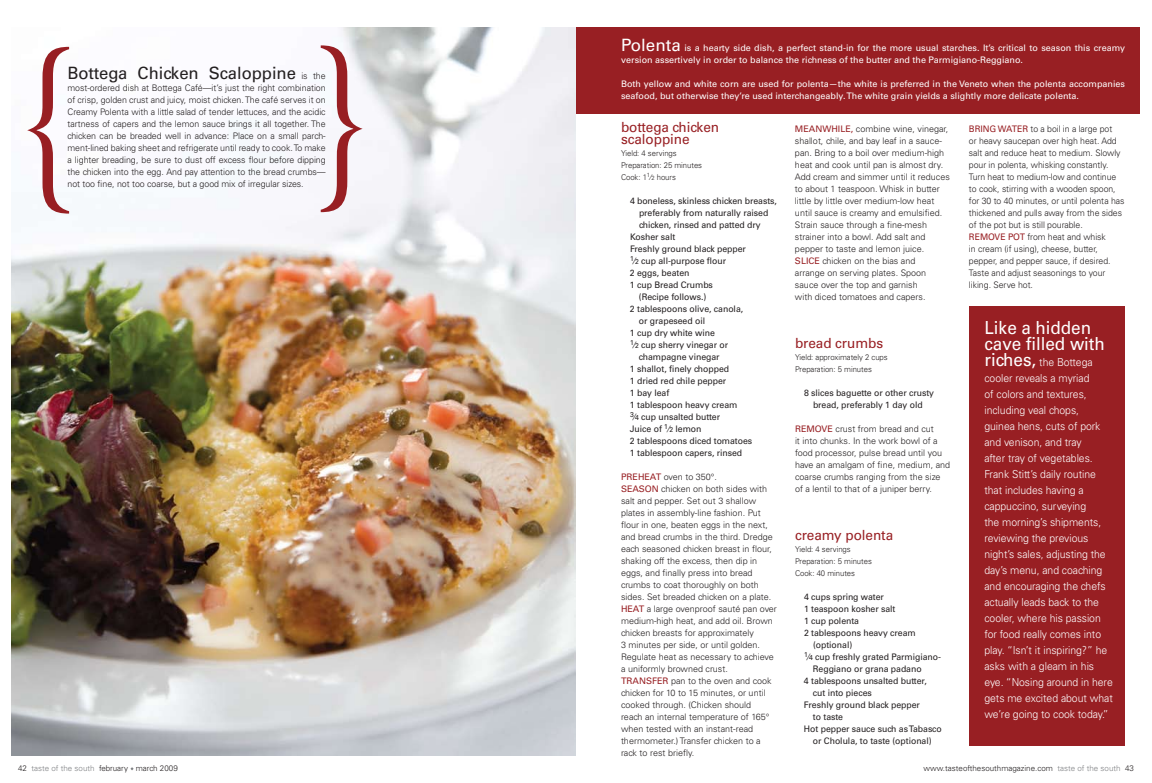
<style>
.page{position:relative;width:1152px;height:783px;background:#fff}
.page>*{position:absolute;margin:0;border:0;box-sizing:border-box;transform-origin:0 0}
.t1{font:201.4px "Berkeley";color:#981f23}
.t2{font:18px/16px "Univers";letter-spacing:-.005em;color:#fff;scale:.95 1}
.t3{font:17px "Univers";letter-spacing:-.005em;color:#231f20}
.t4{font:14px/12px "Univers";letter-spacing:-.005em;color:#981f23}
.t5{font:300 11px/16px "Univers";letter-spacing:-.005em;color:#fff;scale:.95 1}
.t6{font:300 9px/12px "Univers";color:#231f20}
.t7{font:9px/12px "Univers";letter-spacing:-.005em;color:#231f20;text-align:center}
.t8{font:9px/12px "Univers";color:#fff}
.t9{font:300 8px/12px "Univers";letter-spacing:-.005em;color:#231f20}
.s1{font-weight:300;font-size:9px}
.s2{font-size:17px}
.s3{font-size:6px}
.s4{font-size:7px}
.s5{font-weight:400;color:#981f23}
.s6{font-weight:400;font-size:18px}
.s7{color:#808285}
</style>
<div class="page">
<div style="left:576px;top:27px;width:564px;height:87px;background:#981f23"></div>
<img style="left:11px;top:27px;width:565px;height:729px">
<div style="left:969px;top:307px;width:156px;height:439px;background:#981f23"></div>
<h1 class="t1" style="left:377px;top:240px;width:69px;rotate:-180deg">{</h1>
<h1 class="t1" style="left:13px;top:19px;width:69px">{</h1>
<h3 class="t3" style="left:138px;top:63px;width:190px">Chicken Scaloppine <span class="s1">is the</span></h3>
<h3 class="t3" style="left:68px;top:63px;width:61px">Bottega</h3>
<p class="t6" style="left:68px;top:82px;width:260px">most-ordered dish at Bottega Café—it’s just the right combination of crisp, golden crust and juicy, moist chicken. The café serves it on</p>
<p class="t6" style="left:68px;top:106px;width:260px;text-align:justify">Creamy Polenta with a little salad of tender lettuces, and the acidic tartness of capers and the lemon sauce brings it all together. The chicken can be breaded well in advance: Place on a small parch&shy;ment-lined baking sheet and refrigerate until ready to cook. To make a lighter breading, be sure to dust off excess flour before dipping the chicken into the egg. And pay attention to the bread crumbs— not too fine, not too coarse, but a good mix of irregular sizes.</p>
<p class="t8" style="left:621px;top:42px;width:506px"><span class="s2">Polenta</span> is a hearty side dish, a perfect stand-in for the more usual starches. It’s critical to season this creamy version assertively in order to balance the richness of the butter and the Parmigiano-Reggiano.</p>
<p class="t8" style="left:621px;top:78px;width:506px">Both yellow and white corn are used for polenta—the white is preferred in the Veneto when the polenta accompanies seafood, but otherwise they’re used interchangeably. The white grain yields a slightly more delicate polenta.</p>
<h3 class="t4" style="left:621px;top:121px;width:100px">bottega chicken scaloppine</h3>
<p class="t9" style="left:621px;top:147px;width:83px">Yield: 4 servings<br>Preparation: 25 minutes<br>Cook: 1<sup>1</sup>⁄<span class="s3">2</span> hours</p>
<p class="t7" style="left:630px;top:195px;width:149px">4 boneless, skinless chicken breasts,</p>
<p class="t7" style="left:639px;top:207px;width:131px">preferably from naturally raised</p>
<p class="t7" style="left:639px;top:219px;width:123px">chicken, rinsed and patted dry</p>
<p class="t7" style="left:630px;top:231px;width:47px">Kosher salt</p>
<p class="t7" style="left:630px;top:243px;width:117px">Freshly ground black pepper</p>
<p class="t7" style="left:630px;top:255px;width:98px"><sup>1</sup>⁄<span class="s4">2</span> cup all-purpose flour</p>
<p class="t7" style="left:630px;top:267px;width:61px">2 eggs, beaten</p>
<p class="t7" style="left:630px;top:279px;width:85px">1 cup Bread Crumbs</p>
<p class="t7" style="left:639px;top:291px;width:69px">(Recipe follows.)</p>
<p class="t7" style="left:630px;top:303px;width:115px">2 tablespoons olive, canola,</p>
<p class="t7" style="left:639px;top:315px;width:68px">or grapeseed oil</p>
<p class="t7" style="left:630px;top:327px;width:86px">1 cup dry white wine</p>
<p class="t7" style="left:630px;top:339px;width:100px"><sup>1</sup>⁄<span class="s4">2</span> cup sherry vinegar or</p>
<p class="t7" style="left:639px;top:351px;width:82px">champagne vinegar</p>
<p class="t7" style="left:630px;top:363px;width:101px">1 shallot, finely chopped</p>
<p class="t7" style="left:630px;top:375px;width:98px">1 dried red chile pepper</p>
<p class="t7" style="left:630px;top:387px;width:41px">1 bay leaf</p>
<p class="t7" style="left:630px;top:399px;width:109px">1 tablespoon heavy cream</p>
<p class="t7" style="left:630px;top:411px;width:92px"><sup>3</sup>⁄<span class="s4">4</span> cup unsalted butter</p>
<p class="t7" style="left:630px;top:423px;width:73px">Juice of <sup>1</sup>⁄<span class="s4">2</span> lemon</p>
<p class="t7" style="left:630px;top:435px;width:124px">2 tablespoons diced tomatoes</p>
<p class="t7" style="left:630px;top:447px;width:114px">1 tablespoon capers, rinsed</p>
<p class="t6" style="left:621px;top:471px;width:157px"><span class="s5">Preheat</span> oven to 350°.<br><span class="s5">Season</span> chicken on both sides with salt and pepper. Set out 3 shallow plates in assembly-line fashion. Put flour in one, beaten eggs in the next, and bread crumbs in the third. Dredge each seasoned chicken breast in flour, shaking off the excess, then dip in eggs, and finally press into bread crumbs to coat thoroughly on both sides. Set breaded chicken on a plate.<br><span class="s5">H eat</span> a large ovenproof sauté pan over medium-high heat, and add oil. Brown chicken breasts for approximately<br>3 minutes per side, or until golden.<br>Regulate heat as necessary to achieve a uniformly browned crust.<br><span class="s5">Transfer</span> pan to the oven and cook chicken for 10 to 15 minutes, or until cooked through. (Chicken should<br>reach an internal temperature of 165° when tested with an instant-read thermometer.) Transfer chicken to a rack to rest briefly.</p>
<p class="t6" style="left:795px;top:123px;width:156px"><span class="s5">M eanwhile,</span> combine wine, vinegar, shallot, chile, and bay leaf in a sauce&shy;pan. Bring to a boil over medium-high heat and cook until pan is almost dry.<br>Add cream and simmer until it reduces to about 1 teaspoon. Whisk in butter little by little over medium-low heat until sauce is creamy and emulsified.<br>Strain sauce through a fine-mesh strainer into a bowl. Add salt and pepper to taste and lemon juice.<br><span class="s5">Slice</span> chicken on the bias and<br>arrange on serving plates. Spoon sauce over the top and garnish<br>with diced tomatoes and capers.</p>
<h3 class="t4" style="left:795px;top:337px;width:90px">bread crumbs</h3>
<p class="t9" style="left:795px;top:351px;width:94px">Yield: approximately 2 cups<br>Preparation: 5 minutes</p>
<p class="t7" style="left:804px;top:387px;width:132px">8 slices baguette or other crusty bread, preferably 1 day old</p>
<p class="t6" style="left:795px;top:423px;width:157px"><span class="s5">Remove</span> crust from bread and cut<br>it into chunks. In the work bowl of a food processor, pulse bread until you have an amalgam of fine, medium, and coarse crumbs ranging from the size of a lentil to that of a juniper berry.</p>
<h3 class="t4" style="left:795px;top:529px;width:100px">creamy polenta</h3>
<p class="t9" style="left:795px;top:543px;width:78px">Yield: 4 servings<br>Preparation: 5 minutes<br>Cook: 40 minutes</p>
<p class="t7" style="left:804px;top:591px;width:81px">4 cups spring water</p>
<p class="t7" style="left:804px;top:603px;width:93px">1 teaspoon kosher salt</p>
<p class="t7" style="left:804px;top:615px;width:57px">1 cup polenta</p>
<p class="t7" style="left:804px;top:627px;width:113px">2 tablespoons heavy cream</p>
<p class="t7" style="left:813px;top:639px;width:41px">(optional)</p>
<p class="t7" style="left:804px;top:651px;width:139px"><sup>1</sup>⁄<span class="s4">4</span> cup freshly grated Parmigiano-</p>
<p class="t7" style="left:813px;top:663px;width:110px">Reggiano or grana padano</p>
<p class="t7" style="left:804px;top:675px;width:124px">4 tablespoons unsalted butter,</p>
<p class="t7" style="left:813px;top:687px;width:60px">cut into pieces</p>
<p class="t7" style="left:804px;top:699px;width:117px">Freshly ground black pepper</p>
<p class="t7" style="left:813px;top:711px;width:32px">to taste</p>
<p class="t7" style="left:804px;top:723px;width:139px">Hot pepper sauce such as Tabasco</p>
<p class="t7" style="left:813px;top:735px;width:120px">or Cholula, to taste (optional)</p>
<p class="t6" style="left:969px;top:123px;width:157px"><span class="s5">Bring water</span> to a boil in a large pot<br>or heavy saucepan over high heat. Add salt and reduce heat to medium. Slowly pour in polenta, whisking constantly.<br>Turn heat to medium-low and continue to cook, stirring with a wooden spoon, for 30 to 40 minutes, or until polenta has thickened and pulls away from the sides of the pot but is still pourable.<br><span class="s5">Remove pot</span> from heat and whisk<br>in cream (if using), cheese, butter, pepper, and pepper sauce, if desired.<br>Taste and adjust seasonings to your liking. Serve hot.</p>
<h2 class="t2" style="left:984px;top:320px;width:128px">Like a hidden cave filled with</h2>
<p class="t5" style="left:984px;top:354px;width:137px"><span class="s6">riches,</span> the Bottega cooler reveals a myriad<br>of colors and textures, including veal chops,<br>guinea hens, cuts of pork and venison, and tray<br>after tray of vegetables.<br>Frank Stitt’s daily routine that includes having a cappuccino, surveying<br>the morning’s shipments, reviewing the previous night’s sales, adjusting the day’s menu, and coaching and encouraging the chefs actually leads back to the cooler, where his passion for food really comes into play. “Isn’t it inspiring?” he asks with a gleam in his eye. “Nosing around in here gets me excited about what we’re going to cook today.”</p>
<p class="t9" style="left:18px;top:763px;width:161px">42 <span class="s7">taste of the south</span> february march 2009</p>
<p class="t9" style="left:924px;top:763px;width:212px">www.tasteofthesouthmagazine.com <span class="s7">taste of the south</span> 43</p>
</div>
